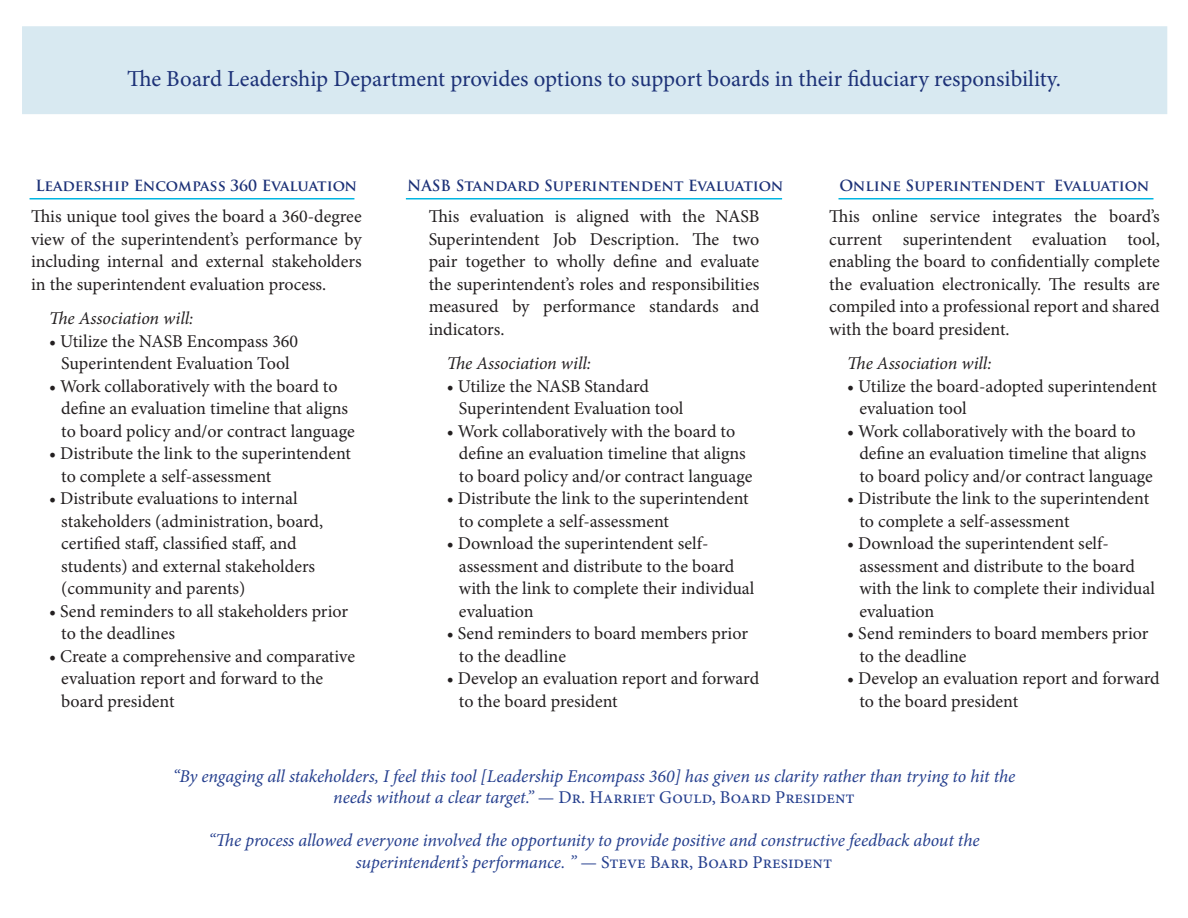
<style>
.page{position:relative;width:1188px;height:918px;background:#fff}
.page>*{position:absolute;margin:0;border:0;box-sizing:border-box;transform-origin:0 0}
.t1{font:22.8px "Minion Pro";color:#1c3177}
.t2{font:18px/22.5px "Minion Pro";color:#231f20;text-align:justify}
.t3{font:italic 18px/21.6px "Minion Pro";letter-spacing:-.005em;color:#253f8e;text-align:center}
.t4{font:italic 18px "Minion Pro";letter-spacing:-.005em;color:#231f20}
.t5{font:700 15px "Trajan Pro";color:#1c3177}
.s1{font-style:normal}
</style>
<div class="page">
<div style="left:22px;top:26px;width:1145px;height:88px;background:#d8e9f1"></div>
<hr style="left:30px;top:198px;width:324px;height:2px;background:#00b5e2">
<hr style="left:406px;top:198px;width:376px;height:2px;background:#00b5e2">
<hr style="left:838px;top:198px;width:316px;height:2px;background:#00b5e2">
<p class="t1" style="left:127px;top:64px;width:936px">The Board Leadership Department provides options to support boards in their fiduciary responsibility.</p>
<p class="t5" style="left:35px;top:176px;width:323px">Leadership Encompass 360 Evaluation</p>
<p class="t2" style="left:31px;top:205px;width:332px">This unique tool gives the board a 360-degree view of the superintendent’s performance by including internal and external stakeholders in the superintendent evaluation process.</p>
<p class="t4" style="left:49px;top:306px;width:146px">The Association will:</p>
<p class="t2" style="left:49px;top:330px;width:251px">• Utilize the NASB Encompass 360</p>
<p class="t2" style="left:61px;top:352px;width:230px">Superintendent Evaluation Tool</p>
<p class="t2" style="left:49px;top:375px;width:290px">• Work collaboratively with the board to</p>
<p class="t2" style="left:61px;top:397px;width:288px">define an evaluation timeline that aligns</p>
<p class="t2" style="left:61px;top:420px;width:295px">to board policy and/or contract language</p>
<p class="t2" style="left:49px;top:442px;width:304px">• Distribute the link to the superintendent</p>
<p class="t2" style="left:61px;top:465px;width:212px">to complete a self-assessment</p>
<p class="t2" style="left:49px;top:487px;width:250px">• Distribute evaluations to internal</p>
<p class="t2" style="left:61px;top:510px;width:263px">stakeholders (administration, board,</p>
<p class="t2" style="left:61px;top:532px;width:237px">certified staff, classified staff, and</p>
<p class="t2" style="left:61px;top:555px;width:255px">students) and external stakeholders</p>
<p class="t2" style="left:61px;top:577px;width:186px">(community and parents)</p>
<p class="t2" style="left:49px;top:600px;width:301px">• Send reminders to all stakeholders prior</p>
<p class="t2" style="left:61px;top:622px;width:115px">to the deadlines</p>
<p class="t2" style="left:49px;top:645px;width:307px">• Create a comprehensive and comparative</p>
<p class="t2" style="left:61px;top:667px;width:263px">evaluation report and forward to the</p>
<p class="t2" style="left:61px;top:690px;width:115px">board president</p>
<p class="t5" style="left:407px;top:176px;width:378px">NASB Standard Superintendent Evaluation</p>
<p class="t2" style="left:429px;top:205px;width:332px">This evaluation is aligned with the NASB Superintendent Job Description. The two pair together to wholly define and evaluate the superintendent’s roles and responsibilities measured by performance standards and indicators.</p>
<p class="t4" style="left:447px;top:351px;width:146px">The Association will:</p>
<p class="t2" style="left:447px;top:375px;width:204px">• Utilize the NASB Standard</p>
<p class="t2" style="left:459px;top:397px;width:226px">Superintendent Evaluation tool</p>
<p class="t2" style="left:447px;top:420px;width:290px">• Work collaboratively with the board to</p>
<p class="t2" style="left:459px;top:442px;width:288px">define an evaluation timeline that aligns</p>
<p class="t2" style="left:459px;top:465px;width:295px">to board policy and/or contract language</p>
<p class="t2" style="left:447px;top:487px;width:304px">• Distribute the link to the superintendent</p>
<p class="t2" style="left:459px;top:510px;width:212px">to complete a self-assessment</p>
<p class="t2" style="left:447px;top:532px;width:263px">• Download the superintendent self-</p>
<p class="t2" style="left:459px;top:555px;width:277px">assessment and distribute to the board</p>
<p class="t2" style="left:459px;top:577px;width:297px">with the link to complete their individual</p>
<p class="t2" style="left:459px;top:600px;width:76px">evaluation</p>
<p class="t2" style="left:447px;top:622px;width:303px">• Send reminders to board members prior</p>
<p class="t2" style="left:459px;top:645px;width:109px">to the deadline</p>
<p class="t2" style="left:447px;top:667px;width:314px">• Develop an evaluation report and forward</p>
<p class="t2" style="left:459px;top:690px;width:160px">to the board president</p>
<p class="t5" style="left:840px;top:176px;width:311px">Online Superintendent Evaluation</p>
<p class="t2" style="left:829px;top:205px;width:332px">This online service integrates the board’s current superintendent evaluation tool, enabling the board to confidentially complete the evaluation electronically. The results are compiled into a professional report and shared with the board president.</p>
<p class="t4" style="left:847px;top:351px;width:146px">The Association will:</p>
<p class="t2" style="left:847px;top:375px;width:311px">• Utilize the board-adopted superintendent</p>
<p class="t2" style="left:859px;top:397px;width:109px">evaluation tool</p>
<p class="t2" style="left:847px;top:420px;width:290px">• Work collaboratively with the board to</p>
<p class="t2" style="left:859px;top:442px;width:288px">define an evaluation timeline that aligns</p>
<p class="t2" style="left:859px;top:465px;width:295px">to board policy and/or contract language</p>
<p class="t2" style="left:847px;top:487px;width:304px">• Distribute the link to the superintendent</p>
<p class="t2" style="left:859px;top:510px;width:212px">to complete a self-assessment</p>
<p class="t2" style="left:847px;top:532px;width:263px">• Download the superintendent self-</p>
<p class="t2" style="left:859px;top:555px;width:277px">assessment and distribute to the board</p>
<p class="t2" style="left:859px;top:577px;width:297px">with the link to complete their individual</p>
<p class="t2" style="left:859px;top:600px;width:76px">evaluation</p>
<p class="t2" style="left:847px;top:622px;width:303px">• Send reminders to board members prior</p>
<p class="t2" style="left:859px;top:645px;width:109px">to the deadline</p>
<p class="t2" style="left:847px;top:667px;width:314px">• Develop an evaluation report and forward</p>
<p class="t2" style="left:859px;top:690px;width:160px">to the board president</p>
<p class="t3" style="left:173px;top:765px;width:844px">“By engaging all stakeholders, I feel this tool [Leadership Encompass 360] has given us clarity rather than trying to hit the needs without a clear target.” <span class="s1">— Dr. Harriet Gould, Board President</span></p>
<p class="t3" style="left:208px;top:830px;width:773px">“The process allowed everyone involved the opportunity to provide positive and constructive feedback about the</p>
<p class="t3" style="left:356px;top:852px;width:478px">superintendent’s performance. ” <span class="s1">— Steve Barr, Board President</span></p>
</div>
